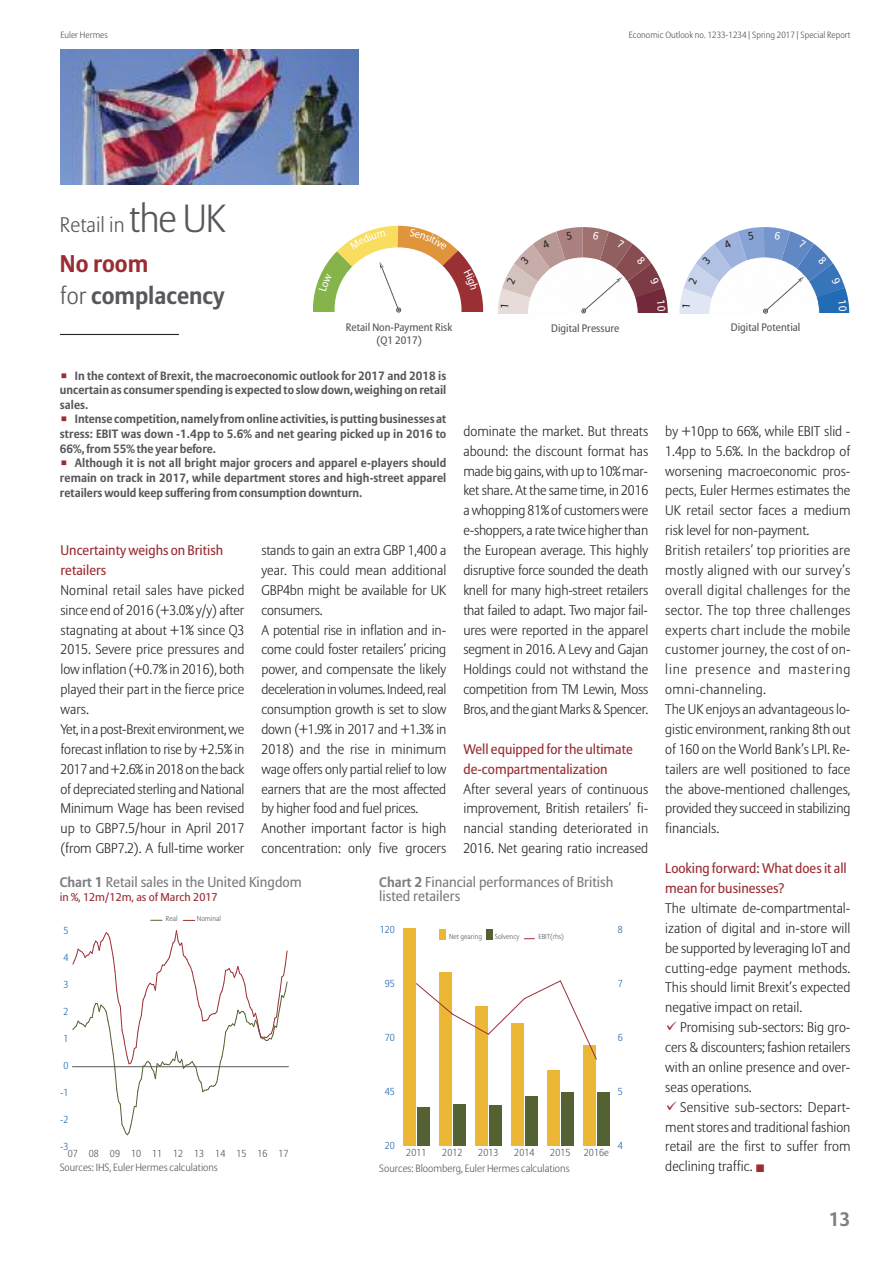
<style>
.page{position:relative;width:893px;height:1263px;background:#fff}
.page>*{position:absolute;margin:0;border:0;box-sizing:border-box;transform-origin:0 0}
.t1{font:700 24px/31.5px "Allianz Sans";color:#57585b}
.t2{font:300 21px "Allianz Sans";color:#57585b}
.t3{font:700 19.5px "Allianz Sans";color:#7e8083}
.t4{font:14.25px/13.8px "Allianz Sans";color:#7d7c7d}
.t5{font:300 13.8px/19.8px "Allianz Sans";color:#272526;text-align:justify}
.t6{font:13.8px/19.8px "Allianz Sans";color:#9a2d32}
.t7{font:700 12px/14.7px "Allianz Sans";color:#57585b;text-align:justify}
.t8{font:11.25px "Allianz Sans";color:#9a2d32;scale:1.04 1}
.t9{font:10.8px/12.9px "Allianz Sans";color:#57585b;text-align:center}
.t10{font:300 10.5px "Allianz Sans";color:#57585b}
.t11{font:300 10.05px "Allianz Sans";color:#57585b}
.t12{font:300 10.05px "Allianz Sans";color:#216cb4}
.t13{font:300 9px "Allianz Sans";color:#525152}
.t14{font:300 7.2px "Allianz Sans";color:#57585b}
.s1{font-size:39px}
.s2{color:#9a2d32}
.s3{font-weight:300}
.s4{font-weight:700;font-size:13.8px;color:#7e8083}
.s5{font-weight:700}
</style>
<div class="page">
<hr style="left:60px;top:334px;width:119px;height:1px;background:#272526">
<svg style="left:183px;top:920px;width:12px;height:1px"></svg>
<svg style="left:72px;top:930px;width:216px;height:206px"></svg>
<div style="left:486px;top:929px;width:7px;height:10px;background:#546132"></div>
<div style="left:417px;top:1106px;width:13px;height:39px;background:#546132"></div>
<div style="left:453px;top:1104px;width:13px;height:41px;background:#546132"></div>
<div style="left:489px;top:1105px;width:13px;height:40px;background:#546132"></div>
<div style="left:525px;top:1096px;width:13px;height:49px;background:#546132"></div>
<div style="left:561px;top:1092px;width:13px;height:53px;background:#546132"></div>
<div style="left:597px;top:1092px;width:13px;height:53px;background:#546132"></div>
<div style="left:439px;top:929px;width:7px;height:10px;background:#ebb734"></div>
<div style="left:403px;top:928px;width:13px;height:217px;background:#ebb734"></div>
<div style="left:439px;top:972px;width:13px;height:173px;background:#ebb734"></div>
<div style="left:475px;top:1006px;width:13px;height:139px;background:#ebb734"></div>
<div style="left:511px;top:1023px;width:13px;height:122px;background:#ebb734"></div>
<div style="left:547px;top:1070px;width:13px;height:75px;background:#ebb734"></div>
<div style="left:583px;top:1045px;width:13px;height:100px;background:#ebb734"></div>
<svg style="left:416px;top:980px;width:181px;height:80px"></svg>
<img style="left:61px;top:49px;width:297px;height:136px">
<svg style="left:313px;top:226px;width:171px;height:87px"></svg>
<svg style="left:498px;top:227px;width:170px;height:87px"></svg>
<svg style="left:679px;top:227px;width:170px;height:87px"></svg>
<p class="t13" style="left:60px;top:31px;width:49px">Euler Hermes</p>
<p class="t13" style="left:629px;top:31px;width:223px">Economic Outlook no. 1233-1234 | Spring 2017 | Special Report</p>
<h2 class="t2" style="left:60px;top:216px;width:167px">Retail in <span class="s1">theUK</span></h2>
<h1 class="t1" style="left:60px;top:250px;width:166px"><span class="s2">No room<br></span><span class="s3">for</span> complacency</h1>
<p class="t9" style="left:346px;top:321px;width:108px">Retail Non-Payment Risk (Q1 2017)</p>
<p class="t9" style="left:551px;top:322px;width:70px">Digital Pressure</p>
<p class="t9" style="left:731px;top:322px;width:71px">Digital Potential</p>
<p class="t7" style="left:60px;top:369px;width:388px;text-indent:15px">In the context of Brexit, the macroeconomic outlook for 2017 and 2018 is uncertain as consumer spending is expected to slowdown,weighing on retail sales.</p>
<p class="t7" style="left:60px;top:413px;width:388px;text-indent:15px">Intense competition,namely fromonline activities,isputtingbusinesses at stress: EBIT was down -1.4pp to 5.6% and net gearing picked up in 2016 to 66%, from 55% the year before.</p>
<p class="t7" style="left:60px;top:457px;width:388px;text-indent:15px">Although it is not all bright major grocers and apparel e-players should remain on track in 2017, while department stores and high-street apparel retailers would keep suffering from consumption downturn.</p>
<p class="t6" style="left:61px;top:541px;width:164px">Uncertainty weighs on British retailers</p>
<p class="t5" style="left:61px;top:581px;width:185px;text-align:left">Nominal retail sales have picked since end of 2016 (+3.0% y/y) after stagnating at about +1% since Q3<br>2015. Severe price pressures and low inflation (+0.7% in 2016), both played their part in the fierce price wars.<br>Yet, ina post-Brexit environment, we forecast inflation to rise by +2.5% in<br>2017 and +2.6% in 2018 on the back of depreciated sterling andNational<br>Minimum Wage has been revised up to GBP7.5/hour in April 2017 (from GBP7.2). A full-time worker</p>
<p class="t5" style="left:261px;top:541px;width:186px;text-align:left">stands to gain an extra GBP 1,400 a year. This could mean additional<br>GBP4bn might be available for UK consumers.<br>A potential rise in inflation and in&shy;come could foster retailers’ pricing power, and compensate the likely deceleration in volumes. Indeed, real consumption growth is set to slow down (+1.9% in 2017 and +1.3% in<br>2018) and the rise in minimum wage offers only partial relief to low earners that are the most affected by higher food and fuel prices.<br>Another important factor is high concentration: only five grocers</p>
<p class="t5" style="left:463px;top:422px;width:186px">dominate the market. But threats abound: the discount format has made big gains, with up to 10% mar&shy;ket share. At the same time, in 2016 a whopping 81% of customers were e-shoppers, a rate twice higher than the European average. This highly disruptive force sounded the death knell for many high-street retailers that failed to adapt. Two major fail&shy;ures were reported in the apparel segment in 2016. A Levy and Gajan Holdings could not withstand the competition from TM Lewin, Moss Bros, and the giant Marks &amp; Spencer.</p>
<p class="t6" style="left:463px;top:740px;width:171px">Well equipped for the ultimate de-compartmentalization</p>
<p class="t5" style="left:463px;top:780px;width:186px">After several years of continuous improvement, British retailers’ fi&shy;nancial standing deteriorated in 2016. Net gearing ratio increased</p>
<p class="t4" style="left:60px;top:876px;width:244px"><span class="s4">Chart</span> <span class="s5">1</span> Retail sales in the United Kingdom</p>
<p class="t8" style="left:60px;top:892px;width:153px">in %, 12m/12m, as of March 2017</p>
<p class="t12" style="left:64px;top:926px;width:7px">5</p>
<p class="t12" style="left:64px;top:953px;width:7px">4</p>
<p class="t12" style="left:64px;top:980px;width:7px">3</p>
<p class="t12" style="left:64px;top:1007px;width:7px">2</p>
<p class="t12" style="left:64px;top:1034px;width:7px">1</p>
<p class="t12" style="left:64px;top:1061px;width:7px">0</p>
<p class="t12" style="left:60px;top:1088px;width:10px">-1</p>
<p class="t12" style="left:60px;top:1115px;width:10px">-2</p>
<p class="t14" style="left:166px;top:915px;width:13px">Real</p>
<p class="t14" style="left:197px;top:915px;width:26px">Nominal</p>
<p class="t12" style="left:60px;top:1142px;width:10px">-3</p>
<p class="t11" style="left:68px;top:1149px;width:222px">07 08 09 10 11 12 13 14 15 16 17</p>
<p class="t10" style="left:60px;top:1162px;width:160px">Sources: IHS, Euler Hermes calculations</p>
<p class="t4" style="left:379px;top:876px;width:236px"><span class="s4">Chart</span> <span class="s5">2</span> Financial performances of British listed retailers</p>
<p class="t12" style="left:380px;top:926px;width:17px">120</p>
<p class="t14" style="left:449px;top:933px;width:34px">Net gearing</p>
<p class="t14" style="left:495px;top:934px;width:26px">Solvency</p>
<p class="t14" style="left:538px;top:934px;width:27px">EBIT(rhs)</p>
<p class="t12" style="left:618px;top:926px;width:7px">8</p>
<p class="t12" style="left:385px;top:980px;width:12px">95</p>
<p class="t12" style="left:618px;top:980px;width:7px">7</p>
<p class="t12" style="left:385px;top:1034px;width:12px">70</p>
<p class="t12" style="left:618px;top:1034px;width:7px">6</p>
<p class="t12" style="left:385px;top:1088px;width:12px">45</p>
<p class="t12" style="left:618px;top:1088px;width:7px">5</p>
<p class="t12" style="left:385px;top:1141px;width:12px">20</p>
<p class="t11" style="left:406px;top:1149px;width:22px">2011</p>
<p class="t11" style="left:442px;top:1149px;width:22px">2012</p>
<p class="t11" style="left:478px;top:1149px;width:22px">2013</p>
<p class="t11" style="left:514px;top:1149px;width:22px">2014</p>
<p class="t11" style="left:550px;top:1149px;width:22px">2015</p>
<p class="t11" style="left:584px;top:1149px;width:26px">2016e</p>
<p class="t10" style="left:379px;top:1163px;width:192px">Sources: Bloomberg, Euler Hermes calculations</p>
<p class="t12" style="left:618px;top:1141px;width:7px">4</p>
<p class="t5" style="left:665px;top:422px;width:187px;text-align:left">by +10pp to 66%, while EBIT slid -<br>1.4pp to 5.6%. In the backdrop of worsening macroeconomic pros&shy;pects, Euler Hermes estimates the<br>UK retail sector faces a medium risk level for non-payment.<br>British retailers’ top priorities are mostly aligned with our survey’s overall digital challenges for the sector. The top three challenges experts chart include the mobile customer journey, the cost of on&shy;line presence and mastering omni-channeling.<br>The UK enjoys an advantageous lo&shy;gistic environment, ranking 8th out of 160 on the World Bank’s LPI. Re&shy;tailers are well positioned to face the above-mentioned challenges, provided they succeed in stabilizing financials.</p>
<p class="t6" style="left:665px;top:859px;width:183px">Looking forward: What does it all mean for businesses?</p>
<p class="t5" style="left:665px;top:899px;width:187px">The ultimate de-compartmental&shy;ization of digital and in-store will be supported by leveraging IoT and cutting-edge payment methods.<br>This should limit Brexit’s expected negative impact on retail.</p>
<p class="t5" style="left:665px;top:1018px;width:187px"><span class="s2">✓</span> Promising sub-sectors: Big gro&shy;cers &amp; discounters; fashion retailers with an online presence and over&shy;seas operations.</p>
<p class="t5" style="left:665px;top:1098px;width:187px"><span class="s2">✓</span> Sensitive sub-sectors: Depart&shy;ment stores and traditional fashion retail are the first to suffer from declining traffic.</p>
<h3 class="t3" style="left:829px;top:1211px;width:23px">13</h3>
</div>
